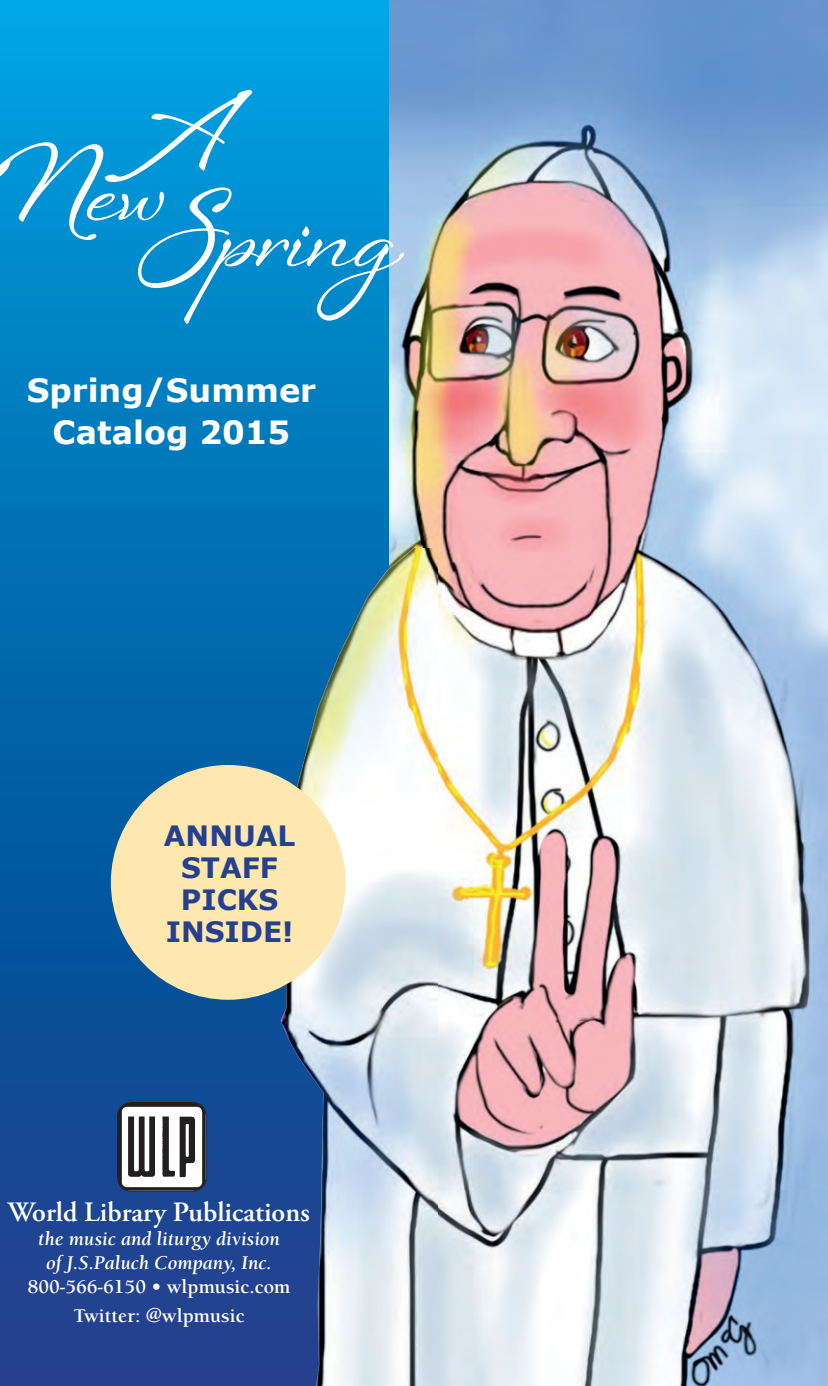
<style>
.page{position:relative;width:828px;height:1386px;background:#fff}
.page>*{position:absolute;margin:0;border:0;box-sizing:border-box;transform-origin:0 0}
.t1{font:700 104px "Sheila";color:#fff}
.t2{font:700 32px/42px "Verdana";color:#fff;text-align:center}
.t3{font:600 28px "Adobe Garamond Pro";color:#fff}
.t4{font:700 28px/32px "Verdana";color:#25408f;text-align:center}
.t5{font:italic 700 20px/24px "Berkeley";color:#fff;text-align:center}
.t6{font:700 20px/28.8px "Berkeley";color:#fff;text-align:center}
</style>
<div class="page">
<img style="left:388px;top:0;width:440px;height:1386px">
<div style="left:0;top:0;width:388px;height:1386px;background:linear-gradient(to bottom,#009edc,#183582)"></div>
<img style="left:118px;top:1103px;width:87px;height:87px">
<div style="left:117px;top:1102px;width:89px;height:90px;border:1px solid #231f20;border-radius:14px"></div>
<img style="left:252px;top:549px;width:186px;height:837px">
<div style="left:111px;top:765px;width:235px;height:235px;background:#fee8af;border-radius:50%"></div>
<h1 class="t1" style="left:130px;top:72px;width:149px">A</h1>
<h1 class="t1" style="left:-4px;top:169px;width:404px">NewSpring</h1>
<h2 class="t2" style="left:27px;top:369px;width:291px">Spring/Summer<br>Catalog 2015</h2>
<h3 class="t4" style="left:164px;top:819px;width:133px">Annual<br>Staff<br>Picks<br>Inside!</h3>
<h3 class="t3" style="left:8px;top:1196px;width:304px">World Library Publications</h3>
<p class="t5" style="left:38px;top:1227px;width:243px">the music and liturgy division of J.S.Paluch Company, Inc.</p>
<p class="t6" style="left:28px;top:1273px;width:264px">800-566-6150 • wlpmusic.com<br>Twitter: @wlpmusic</p>
</div>
